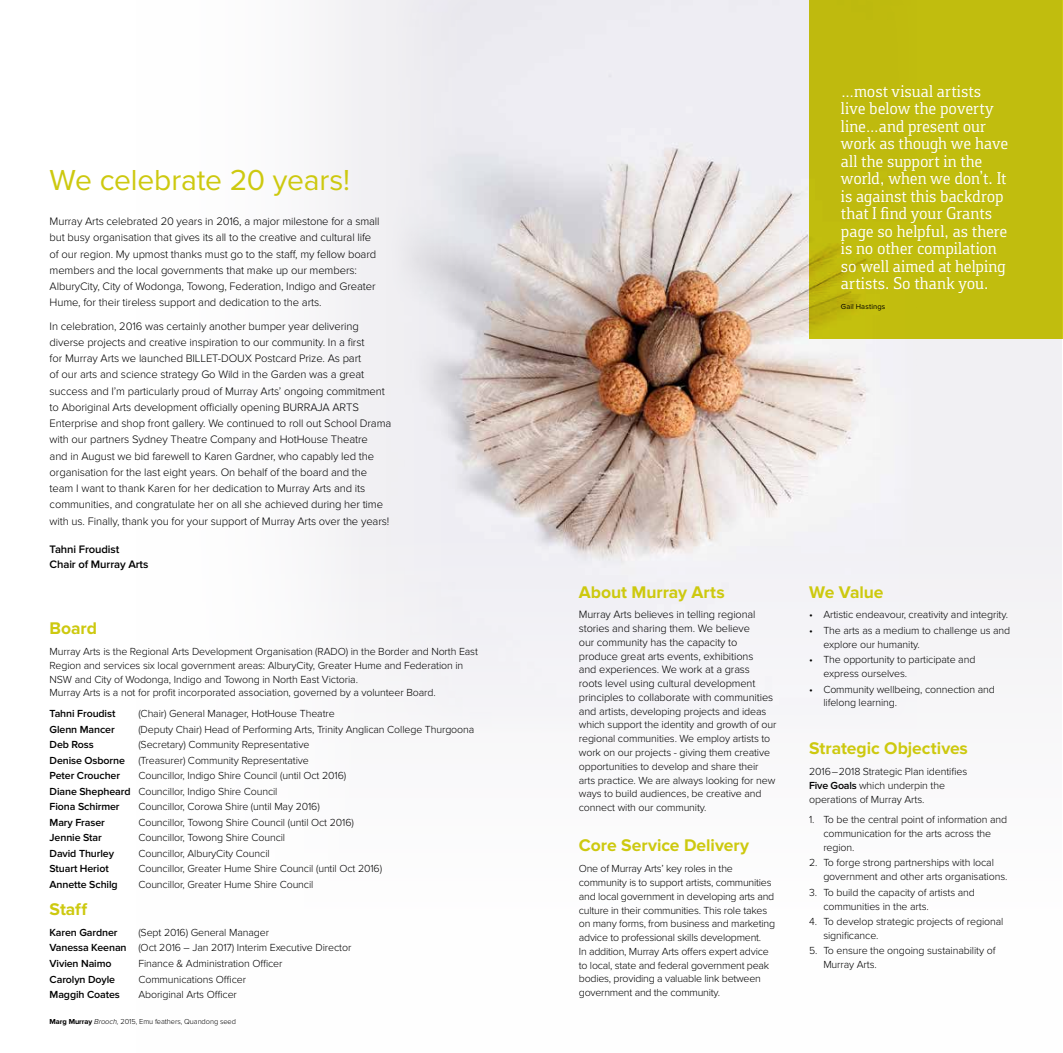
<style>
.page{position:relative;width:1063px;height:1053px;background:#fff}
.page>*{position:absolute;margin:0;border:0;box-sizing:border-box;transform-origin:0 0}
.t1{font:30px "Proxima Nova";letter-spacing:-.005em;color:#cdc90f}
.t2{font:17.5px/17.5px "Foral Pro";color:#fff}
.t3{font:700 17.5px "Proxima Nova";letter-spacing:-.005em;color:#cdc90f}
.t4{font:300 11.25px/16.2px "Proxima Nova";letter-spacing:-.01em;color:#000}
.t5{font:600 11.25px/15px "Proxima Nova";letter-spacing:-.01em;color:#000}
.t6{font:300 11px/13.8px "Proxima Nova";letter-spacing:-.01em;color:#000}
.t7{font:300 10.62px/13.8px "Proxima Nova";letter-spacing:-.01em;color:#000}
.t8{font:600 10.62px "Proxima Nova";letter-spacing:-.01em;color:#000}
.t9{font:300 7.5px "Proxima Nova";letter-spacing:-.01em;color:#000}
.t10{font:7.5px "Proxima Nova";letter-spacing:.015em;color:#000}
.s1{font-weight:600}
.s2{font-weight:700}
.s3{font-style:italic}
.s4{font-size:11px}
</style>
<div class="page">
<div style="left:0;top:0;width:1062px;height:1052px;background:#fafafb"></div>
<img style="left:376px;top:0;width:541px;height:645px">
<div style="left:809px;top:0;width:253px;height:338px;background:#c1bd0e"></div>
<div style="left:0;top:0;width:365px;height:1052px;background:#fff"></div>
<h1 class="t1" style="left:50px;top:163px;width:302px">We celebrate 20 years!</h1>
<p class="t4" style="left:50px;top:213px;width:332px">Murray Arts celebrated 20 years in 2016, a major milestone for a small but busy organisation that gives its all to the creative and cultural life of our region. My upmost thanks must go to the staff, my fellow board members and the local governments that make up our members:<br>AlburyCity, City of Wodonga, Towong, Federation, Indigo and Greater Hume, for their tireless support and dedication to the arts.</p>
<p class="t4" style="left:50px;top:318px;width:343px">In celebration, 2016 was certainly another bumper year delivering diverse projects and creative inspiration to our community. In a first<br>for Murray Arts we launched BILLET-DOUX Postcard Prize. As part<br>of our arts and science strategy Go Wild in the Garden was a great success and I’m particularly proud of Murray Arts’ ongoing commitment to Aboriginal Arts development officially opening BURRAJA ARTS Enterprise and shop front gallery. We continued to roll out School Drama with our partners Sydney Theatre Company and HotHouse Theatre<br>and in August we bid farewell to Karen Gardner, who capably led the organisation for the last eight years. On behalf of the board and the team I want to thank Karen for her dedication to Murray Arts and its communities, and congratulate her on all she achieved during her time with us. Finally, thank you for your support of Murray Arts over the years!</p>
<p class="t5" style="left:50px;top:542px;width:100px">Tahni Froudist<br>Chair of Murray Arts</p>
<h2 class="t3" style="left:50px;top:618px;width:49px">Board</h2>
<p class="t7" style="left:50px;top:645px;width:430px">Murray Arts is the Regional Arts Development Organisation (RADO) in the Border and North East Region and services six local government areas: AlburyCity, Greater Hume and Federation in NSW and City of Wodonga, Indigo and Towong in North East Victoria.<br>Murray Arts is a not for profit incorporated association, governed by a volunteer Board.</p>
<p class="t8" style="left:50px;top:707px;width:67px">Tahni Froudist</p>
<p class="t7" style="left:138px;top:707px;width:198px">(Chair) General Manager, HotHouse Theatre</p>
<p class="t8" style="left:50px;top:723px;width:67px">Glenn Mancer</p>
<p class="t7" style="left:138px;top:722px;width:338px">(Deputy Chair) Head of Performing Arts, Trinity Anglican College Thurgoona</p>
<p class="t8" style="left:50px;top:738px;width:46px">Deb Ross</p>
<p class="t7" style="left:138px;top:738px;width:173px">(Secretary) Community Representative</p>
<p class="t8" style="left:50px;top:754px;width:77px">Denise Osborne</p>
<p class="t7" style="left:138px;top:753px;width:172px">(Treasurer) Community Representative</p>
<p class="t8" style="left:50px;top:769px;width:72px">Peter Croucher</p>
<p class="t7" style="left:50px;top:768px;width:298px;line-height:15.5px;text-indent:89px">Councillor, Indigo Shire Council (until Oct 2016)<br><span class="s1">Diane Shepheard</span> Councillor, Indigo Shire Council<br><span class="s1">Fiona Schirmer</span></p>
<p class="t7" style="left:138px;top:800px;width:183px">Councillor, Corowa Shire (until May 2016)</p>
<p class="t8" style="left:50px;top:816px;width:57px">Mary Fraser</p>
<p class="t7" style="left:138px;top:815px;width:217px">Councillor, Towong Shire Council (until Oct 2016)</p>
<p class="t8" style="left:50px;top:831px;width:54px">Jennie Star</p>
<p class="t7" style="left:138px;top:831px;width:148px">Councillor, Towong Shire Council</p>
<p class="t8" style="left:50px;top:847px;width:66px">David Thurley</p>
<p class="t7" style="left:138px;top:846px;width:133px">Councillor, AlburyCity Council</p>
<p class="t8" style="left:50px;top:862px;width:61px">Stuart Heriot</p>
<p class="t7" style="left:138px;top:862px;width:245px">Councillor, Greater Hume Shire Council (until Oct 2016)</p>
<p class="t8" style="left:50px;top:878px;width:70px">Annette Schilg</p>
<p class="t7" style="left:138px;top:877px;width:177px">Councillor, Greater Hume Shire Council</p>
<h2 class="t3" style="left:50px;top:899px;width:39px">Staff</h2>
<p class="t8" style="left:50px;top:926px;width:70px">Karen Gardner</p>
<p class="t7" style="left:50px;top:924px;width:303px;line-height:15.5px;text-indent:89px">(Sept 2016) General Manager<br><span class="s1">Vanessa Keenan</span> (Oct 2016 – Jan 2017) Interim Executive Director<br><span class="s1">Vivien Naimo</span></p>
<p class="t7" style="left:138px;top:956px;width:146px">Finance &amp; Administration Officer</p>
<p class="t8" style="left:50px;top:972px;width:67px">Carolyn Doyle</p>
<p class="t7" style="left:138px;top:972px;width:109px">Communications Officer</p>
<p class="t8" style="left:50px;top:988px;width:72px">Maggih Coates</p>
<p class="t7" style="left:138px;top:987px;width:100px">Aboriginal Arts Officer</p>
<p class="t9" style="left:50px;top:1017px;width:188px"><span class="s2">Marg Murray</span> <span class="s3">Brooch,</span> 2015, Emu feathers, Quandong seed</p>
<p class="t2" style="left:841px;top:82px;width:169px">…most visual artists live below the poverty line…and present our work as though we have all the support in the world, when we don’t. It is against this backdrop that I find your Grants page so helpful, as there is no other compilation so well aimed at helping artists. So thank you.</p>
<p class="t10" style="left:841px;top:302px;width:46px">Gail Hastings</p>
<h2 class="t3" style="left:579px;top:581px;width:147px">About Murray Arts</h2>
<p class="t6" style="left:579px;top:608px;width:196px">Murray Arts believes in telling regional stories and sharing them. We believe<br>our community has the capacity to produce great arts events, exhibitions and experiences. We work at a grass roots level using cultural development principles to collaborate with communities</p>
<p class="t7" style="left:579px;top:704px;width:199px"><span class="s4">and arti</span>sts, developing projects and ideas which support the identity and growth of our regional communities. We employ artists to work on our projects - giving them creative opportunities to develop and share their arts practice. We are always looking for new ways to build audiences, be creative and connect with our community.</p>
<h2 class="t3" style="left:579px;top:835px;width:172px">Core Service Delivery</h2>
<p class="t7" style="left:579px;top:862px;width:198px">One of Murray Arts’ key roles in the community is to support artists, communities and local government in developing arts and culture in their communities. This role takes on many forms, from business and marketing advice to professional skills development.<br>In addition, Murray Arts offers expert advice to local, state and federal government peak bodies, providing a valuable link between government and the community.</p>
<h2 class="t3" style="left:809px;top:581px;width:76px">We Value</h2>
<p class="t7" style="left:809px;top:608px;width:200px">• Artistic endeavour, creativity and integrity.</p>
<p class="t7" style="left:823px;top:623px;width:188px;text-indent:-14px">• The arts as a medium to challenge us and explore our humanity.</p>
<p class="t7" style="left:823px;top:653px;width:154px;text-indent:-14px">• The opportunity to participate and express ourselves.</p>
<p class="t7" style="left:823px;top:682px;width:173px;text-indent:-14px">• Community wellbeing, connection and lifelong learning.</p>
<h2 class="t3" style="left:809px;top:738px;width:160px">Strategic Objectives</h2>
<p class="t7" style="left:809px;top:765px;width:160px">2016–2018 Strategic Plan identifies<br><span class="s1">Five Goals</span> which underpin the operations of Murray Arts.</p>
<p class="t7" style="left:823px;top:813px;width:186px;text-indent:-14px">1. To be the central point of information and communication for the arts across the region.</p>
<p class="t7" style="left:823px;top:856px;width:186px;text-indent:-14px">2. To forge strong partnerships with local government and other arts organisations.</p>
<p class="t7" style="left:823px;top:885px;width:153px;text-indent:-14px">3. To build the capacity of artists and communities in the arts.</p>
<p class="t7" style="left:823px;top:914px;width:182px;text-indent:-14px">4. To develop strategic projects of regional significance.</p>
<p class="t7" style="left:823px;top:944px;width:174px;text-indent:-14px">5. To ensure the ongoing sustainability of<br>Murray Arts.</p>
</div>
